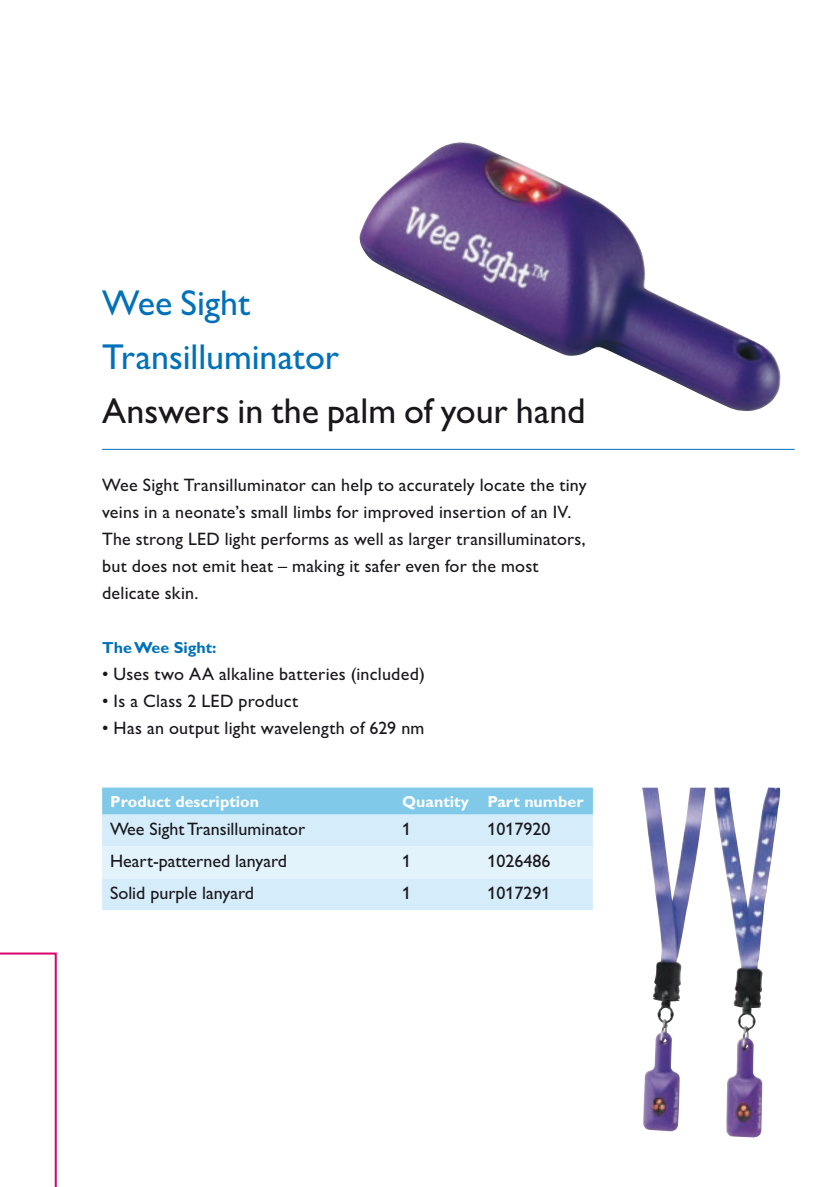
<style>
.page{position:relative;width:840px;height:1187px;background:#fff}
.page>*{position:absolute;margin:0;border:0;box-sizing:border-box;transform-origin:0 0}
.t1{font:36px "Gill Sans Alt One";color:#1a171c}
.t2{font:36px/54px "Gill Sans Alt One";color:#0071b9}
.t3{font:18px/27px "Gill Sans Alt One";letter-spacing:.01em;color:#1a171c}
.t4{font:700 16px "Gill Sans Alt One";color:#fff}
.t5{font:700 16px "Gill Sans Alt One";color:#0071b9}
</style>
<div class="page">
<hr style="left:102px;top:449px;width:692px;height:1px;background:#0071b9">
<div style="left:102px;top:788px;width:490px;height:27px;background:#80c9e8"></div>
<div style="left:102px;top:815px;width:490px;height:95px;background:#d5edfa"></div>
<div style="left:102px;top:846px;width:490px;height:32px;background:#e3f3fb"></div>
<img style="left:359px;top:142px;width:421px;height:269px">
<img style="left:714px;top:788px;width:52px;height:350px">
<svg style="left:0;top:952px;width:57px;height:235px"></svg>
<h1 class="t2" style="left:102px;top:276px;width:238px">Wee Sight<br>Transilluminator</h1>
<h1 class="t1" style="left:102px;top:386px;width:484px">Answers in the palm of your hand</h1>
<p class="t3" style="left:102px;top:471px;width:486px">Wee Sight Transilluminator can help to accurately locate the tiny veins in a neonate’s small limbs for improved insertion of an IV.<br>The strong LED light performs as well as larger transilluminators, but does not emit heat – making it safer even for the most delicate skin.</p>
<p class="t5" style="left:102px;top:637px;width:116px">The Wee Sight:</p>
<p class="t3" style="left:102px;top:660px;width:324px">• Uses two AA alkaline batteries (included)</p>
<p class="t3" style="left:102px;top:687px;width:197px">• Is a Class 2 LED product</p>
<p class="t3" style="left:102px;top:714px;width:323px">• Has an output light wavelength of 629 nm</p>
<p class="t4" style="left:110px;top:790px;width:150px">Product description</p>
<p class="t4" style="left:402px;top:790px;width:183px">Quantity Part number</p>
<p class="t3" style="left:110px;top:815px;width:196px">Wee Sight Transilluminator</p>
<p class="t3" style="left:402px;top:815px;width:10px">1</p>
<p class="t3" style="left:487px;top:815px;width:64px">1017920</p>
<p class="t3" style="left:110px;top:847px;width:178px">Heart-patterned lanyard</p>
<p class="t3" style="left:402px;top:847px;width:10px">1</p>
<p class="t3" style="left:487px;top:847px;width:65px">1026486</p>
<p class="t3" style="left:110px;top:879px;width:145px">Solid purple lanyard</p>
<p class="t3" style="left:402px;top:879px;width:10px">1</p>
<p class="t3" style="left:487px;top:879px;width:64px">1017291</p>
</div>
